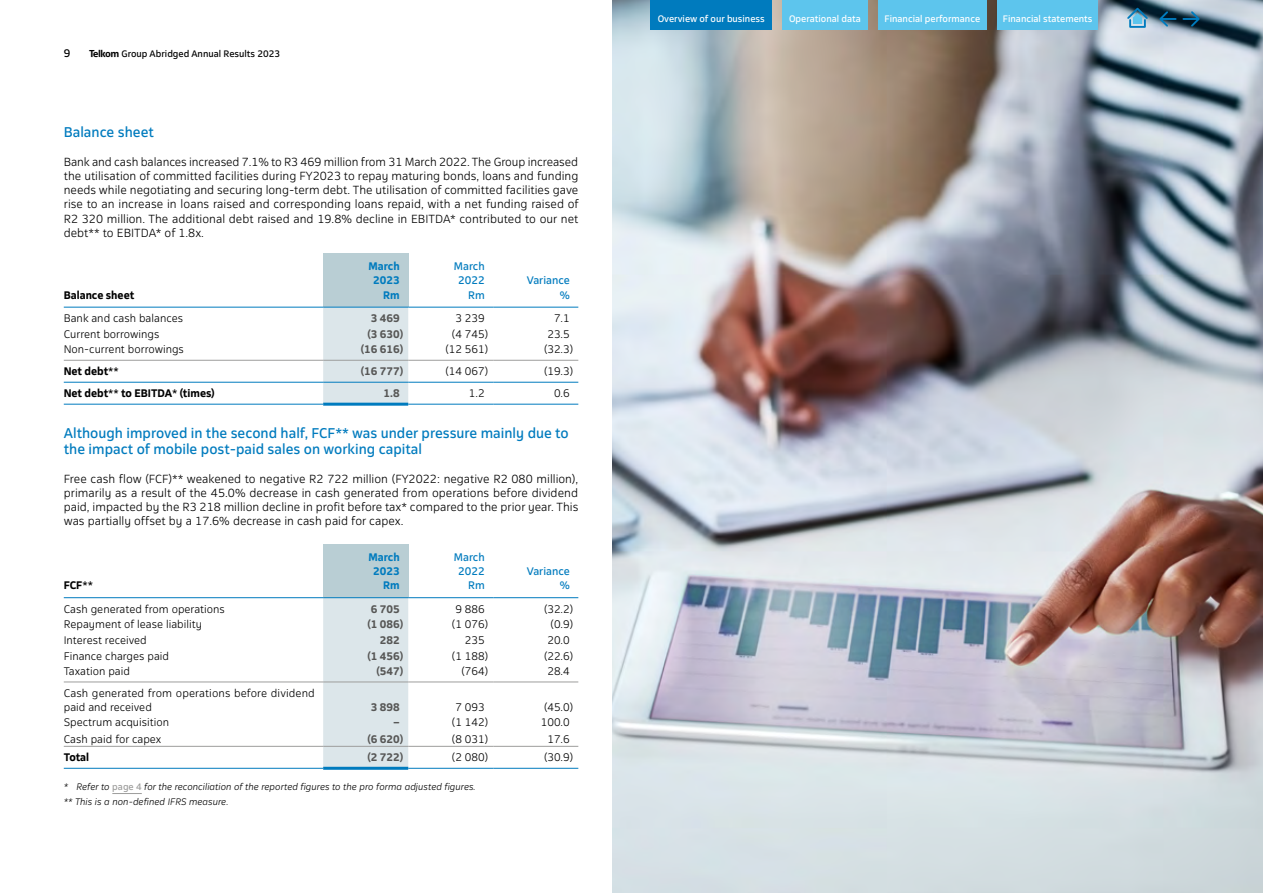
<style>
.page{position:relative;width:1263px;height:893px;background:#fff}
.page>*{position:absolute;margin:0;border:0;box-sizing:border-box;transform-origin:0 0}
.t1{font:13.5px/16.2px "Telkom 123";color:#007bbe}
.t2{font:300 11.25px/14.2px "Telkom 123";color:#000;text-align:justify}
.t3{font:300 10.5px/13.5px "Telkom 123";color:#000}
.t4{font:700 10.5px "Telkom 123";color:#575756}
.t5{font:700 10.5px "Telkom 123";color:#000}
.t6{font:10.5px/14.2px "Telkom 123";color:#007bbe;text-align:right}
.t7{font:700 10.5px/14.2px "Telkom 123";color:#007bbe;text-align:right}
.t8{font:10.5px "Telkom 123";color:#000}
.t9{font:italic 300 9px/15.5px "Telkom 123";color:#000}
.t10{font:9px "Telkom 123";color:#fff}
.t11{font:9px "Telkom 123";color:#000}
.s1{font-weight:700}
.s2{font-weight:400}
.s3{font-weight:400;font-style:normal;color:#9d9d9c}
</style>
<div class="page">
<img style="left:612px;top:0;width:651px;height:893px">
<div style="left:323px;top:253px;width:85px;height:54px;background:#b9ced4"></div>
<div style="left:323px;top:308px;width:85px;height:95px;background:#dce6ea"></div>
<hr style="left:323px;top:307px;width:85px;height:1px;background:#007bbe">
<hr style="left:408px;top:307px;width:85px;height:1px;background:#007bbe">
<hr style="left:493px;top:307px;width:85px;height:1px;background:#007bbe">
<hr style="left:64px;top:360px;width:259px;height:1px;background:#9d9d9c">
<hr style="left:323px;top:360px;width:85px;height:1px;background:#9d9d9c">
<hr style="left:408px;top:360px;width:85px;height:1px;background:#9d9d9c">
<hr style="left:493px;top:360px;width:85px;height:1px;background:#9d9d9c">
<hr style="left:64px;top:382px;width:259px;height:1px;background:#007bbe">
<hr style="left:323px;top:382px;width:85px;height:1px;background:#007bbe">
<hr style="left:408px;top:382px;width:85px;height:1px;background:#007bbe">
<hr style="left:493px;top:382px;width:85px;height:1px;background:#007bbe">
<hr style="left:64px;top:404px;width:259px;height:1px;background:#007bbe">
<hr style="left:408px;top:404px;width:85px;height:1px;background:#007bbe">
<hr style="left:493px;top:404px;width:85px;height:1px;background:#007bbe">
<hr style="left:323px;top:403px;width:85px;height:3px;background:#007bbe">
<hr style="left:64px;top:307px;width:259px;height:1px;background:#007bbe">
<hr style="left:112px;top:793px;width:30px;height:1px;background:#9d9d9c">
<div style="left:323px;top:544px;width:85px;height:54px;background:#b9ced4"></div>
<div style="left:323px;top:598px;width:85px;height:169px;background:#dce6ea"></div>
<hr style="left:323px;top:597px;width:85px;height:1px;background:#007bbe">
<hr style="left:408px;top:597px;width:85px;height:1px;background:#007bbe">
<hr style="left:493px;top:597px;width:85px;height:1px;background:#007bbe">
<hr style="left:64px;top:682px;width:259px;height:1px;background:#9d9d9c">
<hr style="left:323px;top:682px;width:85px;height:1px;background:#9d9d9c">
<hr style="left:408px;top:682px;width:85px;height:1px;background:#9d9d9c">
<hr style="left:493px;top:682px;width:85px;height:1px;background:#9d9d9c">
<hr style="left:64px;top:746px;width:259px;height:1px;background:#9d9d9c">
<hr style="left:323px;top:746px;width:85px;height:1px;background:#9d9d9c">
<hr style="left:408px;top:746px;width:85px;height:1px;background:#9d9d9c">
<hr style="left:493px;top:746px;width:85px;height:1px;background:#9d9d9c">
<hr style="left:64px;top:768px;width:259px;height:1px;background:#007bbe">
<hr style="left:408px;top:768px;width:85px;height:1px;background:#007bbe">
<hr style="left:493px;top:768px;width:85px;height:1px;background:#007bbe">
<hr style="left:323px;top:767px;width:85px;height:3px;background:#007bbe">
<hr style="left:64px;top:597px;width:259px;height:1px;background:#007bbe">
<div style="left:651px;top:0;width:121px;height:30px;background:#007bbe"></div>
<div style="left:878px;top:0;width:108px;height:30px;background:#5dc5ed"></div>
<div style="left:997px;top:0;width:101px;height:30px;background:#5dc5ed"></div>
<svg style="left:1127px;top:8px;width:21px;height:20px"></svg>
<svg style="left:1159px;top:11px;width:17px;height:16px"></svg>
<svg style="left:1182px;top:11px;width:18px;height:16px"></svg>
<div style="left:782px;top:0;width:85px;height:30px;background:#5dc5ed"></div>
<p class="t8" style="left:64px;top:47px;width:8px">9</p>
<p class="t11" style="left:89px;top:48px;width:192px"><span class="s1">Telkom</span> Group Abridged Annual Results 2023</p>
<p class="t1" style="left:64px;top:124px;width:92px">Balance sheet</p>
<p class="t2" style="left:64px;top:154px;width:517px">Bank and cash balances increased 7.1% to R3 469 million from 31 March 2022. The Group increased the utilisation of committed facilities during FY2023 to repay maturing bonds, loans and funding needs while negotiating and securing long-term debt. The utilisation of committed facilities gave rise to an increase in loans raised and corresponding loans repaid, with a net funding raised of R2 320 million. The additional debt raised and 19.8% decline in EBITDA* contributed to our net debt** to EBITDA* of 1.8x.</p>
<p class="t5" style="left:64px;top:288px;width:72px">Balance sheet</p>
<p class="t7" style="left:368px;top:259px;width:33px">March<br>2023<br>Rm</p>
<p class="t6" style="left:454px;top:259px;width:32px">March<br>2022<br>Rm</p>
<p class="t6" style="left:527px;top:273px;width:45px">Variance %</p>
<p class="t3" style="left:64px;top:311px;width:121px">Bank and cash balances</p>
<p class="t4" style="left:371px;top:311px;width:30px">3 469</p>
<p class="t3" style="left:455px;top:311px;width:31px">3 239</p>
<p class="t3" style="left:554px;top:311px;width:17px">7.1</p>
<p class="t3" style="left:64px;top:327px;width:97px">Current borrowings</p>
<p class="t4" style="left:367px;top:327px;width:37px">(3 630)</p>
<p class="t3" style="left:452px;top:327px;width:38px">(4 745)</p>
<p class="t3" style="left:547px;top:327px;width:24px">23.5</p>
<p class="t3" style="left:64px;top:342px;width:122px">Non-current borrowings</p>
<p class="t4" style="left:361px;top:343px;width:44px">(16 616)</p>
<p class="t3" style="left:445px;top:342px;width:44px">(12 561)</p>
<p class="t3" style="left:544px;top:342px;width:31px">(32.3)</p>
<p class="t5" style="left:64px;top:365px;width:57px">Net debt<span class="s2">**</span></p>
<p class="t4" style="left:361px;top:365px;width:44px">(16 777)</p>
<p class="t3" style="left:445px;top:364px;width:44px">(14 067)</p>
<p class="t3" style="left:544px;top:364px;width:31px">(19.3)</p>
<p class="t5" style="left:64px;top:387px;width:152px">Net debt<span class="s2">**</span> to EBITDA<span class="s2">*</span> (times)</p>
<p class="t4" style="left:384px;top:387px;width:18px">1.8</p>
<p class="t3" style="left:469px;top:386px;width:17px">1.2</p>
<p class="t3" style="left:554px;top:386px;width:17px">0.6</p>
<p class="t1" style="left:64px;top:424px;width:506px">Although improved in the second half, FCF** was under pressure mainly due to the impact of mobile post-paid sales on working capital</p>
<p class="t2" style="left:64px;top:471px;width:516px">Free cash flow (FCF)** weakened to negative R2 722 million (FY2022: negative R2 080 million), primarily as a result of the 45.0% decrease in cash generated from operations before dividend paid, impacted by the R3 218 million decline in profit before tax* compared to the prior year. This was partially offset by a 17.6% decrease in cash paid for capex.</p>
<p class="t5" style="left:64px;top:578px;width:31px">FCF<span class="s2">**</span></p>
<p class="t7" style="left:368px;top:549px;width:33px">March<br>2023<br>Rm</p>
<p class="t6" style="left:454px;top:549px;width:32px">March<br>2022<br>Rm</p>
<p class="t6" style="left:527px;top:564px;width:45px">Variance %</p>
<p class="t3" style="left:64px;top:602px;width:163px">Cash generated from operations</p>
<p class="t4" style="left:371px;top:602px;width:30px">6 705</p>
<p class="t3" style="left:455px;top:602px;width:31px">9 886</p>
<p class="t3" style="left:544px;top:602px;width:31px">(32.2)</p>
<p class="t3" style="left:64px;top:617px;width:140px">Repayment of lease liability</p>
<p class="t4" style="left:367px;top:618px;width:37px">(1 086)</p>
<p class="t3" style="left:452px;top:617px;width:38px">(1 076)</p>
<p class="t3" style="left:551px;top:617px;width:24px">(0.9)</p>
<p class="t3" style="left:64px;top:633px;width:84px">Interest received</p>
<p class="t4" style="left:380px;top:633px;width:21px">282</p>
<p class="t3" style="left:465px;top:633px;width:21px">235</p>
<p class="t3" style="left:547px;top:633px;width:24px">20.0</p>
<p class="t3" style="left:64px;top:649px;width:107px">Finance charges paid</p>
<p class="t4" style="left:367px;top:649px;width:37px">(1 456)</p>
<p class="t3" style="left:452px;top:649px;width:38px">(1 188)</p>
<p class="t3" style="left:544px;top:649px;width:31px">(22.6)</p>
<p class="t3" style="left:64px;top:664px;width:68px">Taxation paid</p>
<p class="t4" style="left:376px;top:664px;width:28px">(547)</p>
<p class="t3" style="left:461px;top:664px;width:28px">(764)</p>
<p class="t3" style="left:547px;top:664px;width:24px">28.4</p>
<p class="t3" style="left:64px;top:686px;width:252px">Cash generated from operations before dividend paid and received</p>
<p class="t4" style="left:371px;top:700px;width:30px">3 898</p>
<p class="t3" style="left:455px;top:700px;width:31px">7 093</p>
<p class="t3" style="left:544px;top:700px;width:31px">(45.0)</p>
<p class="t3" style="left:64px;top:715px;width:107px">Spectrum acquisition</p>
<p class="t4" style="left:393px;top:715px;width:8px">–</p>
<p class="t3" style="left:452px;top:715px;width:38px">(1 142)</p>
<p class="t3" style="left:541px;top:715px;width:31px">100.0</p>
<p class="t3" style="left:64px;top:732px;width:99px">Cash paid for capex</p>
<p class="t4" style="left:367px;top:732px;width:37px">(6 620)</p>
<p class="t3" style="left:452px;top:732px;width:38px">(8 031)</p>
<p class="t3" style="left:547px;top:732px;width:24px">17.6</p>
<p class="t5" style="left:64px;top:751px;width:27px">Total</p>
<p class="t4" style="left:367px;top:751px;width:37px">(2 722)</p>
<p class="t3" style="left:452px;top:750px;width:38px">(2 080)</p>
<p class="t3" style="left:544px;top:750px;width:31px">(30.9)</p>
<p class="t9" style="left:64px;top:778px;width:413px">* Refer to <span class="s3">page 4</span> for the reconciliation of the reported figures to the pro forma adjusted figures. ** This is a non-defined IFRS measure.</p>
<p class="t10" style="left:658px;top:13px;width:108px">Overview of our business</p>
<p class="t10" style="left:789px;top:13px;width:73px">Operational data</p>
<p class="t10" style="left:884px;top:13px;width:97px">Financial performance</p>
<p class="t10" style="left:1003px;top:13px;width:91px">Financial statements</p>
</div>
